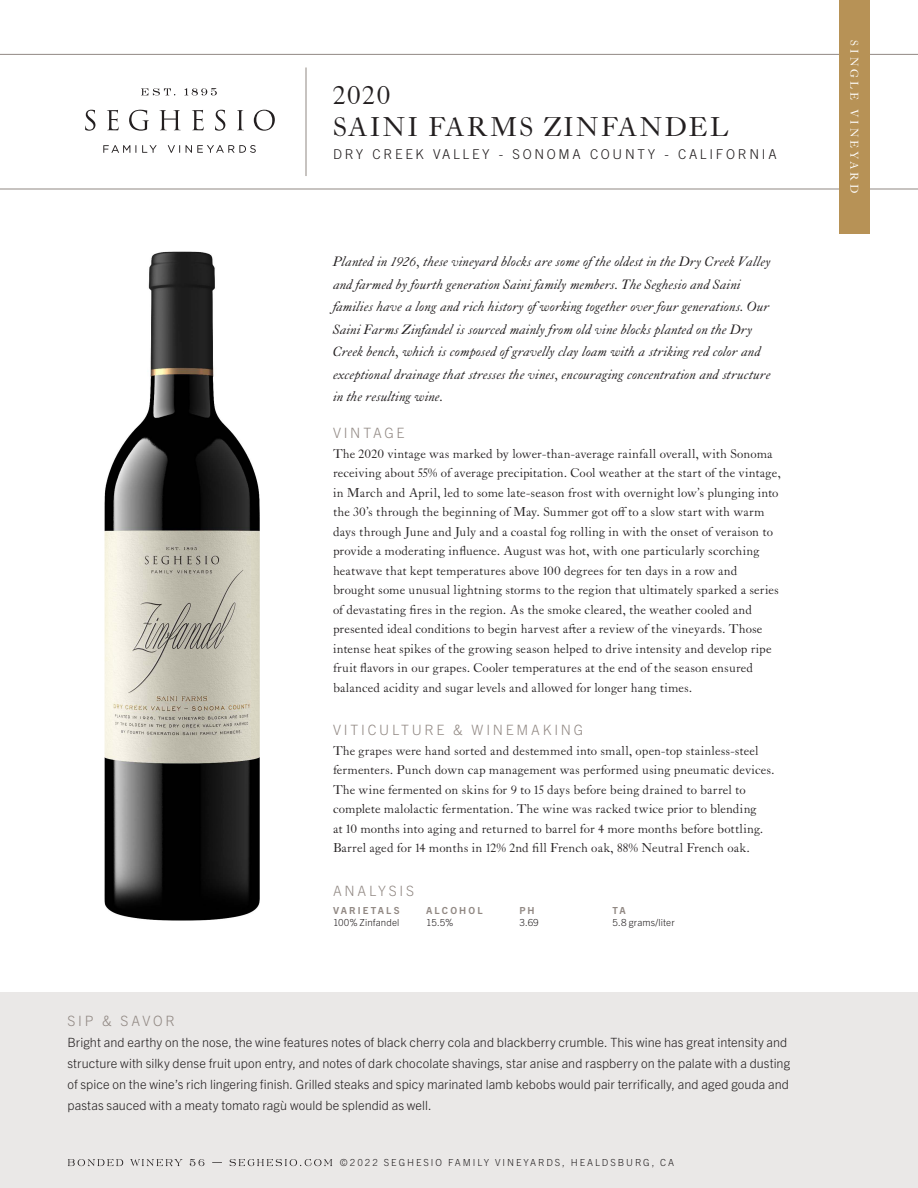
<style>
.page{position:relative;width:918px;height:1188px;background:#fff}
.page>*{position:absolute;margin:0;border:0;box-sizing:border-box;transform-origin:0 0}
.vintage_varietal{font:27px "LTC Caslon Pro";letter-spacing:.07em;color:#231f20}
.Subhead{font:300 14.25px "Trade Gothic Next LT Pro";letter-spacing:.195em;color:#918883}
.Sip_Savor_subhead{font:300 14.25px "Trade Gothic Next LT Pro";letter-spacing:.195em;color:#918883}
.Intro_copy{font:italic 13.5px/22.5px "LTC Caslon Pro";letter-spacing:.005em;color:#231f20}
.AVA{font:300 13.5px "Trade Gothic LT Std";letter-spacing:.2em;color:#231f20}
.Main_Body_copy{font:12.75px/19.5px "LTC Caslon Pro";color:#231f20}
.Sip_Savor{font:300 12.75px/21px "Trade Gothic Next LT Pro";letter-spacing:.005em;color:#231f20}
.t1{font:11.25px "LTC Caslon Pro";letter-spacing:.27em;color:#fff}
.Analysis_-_body{font:300 9.75px "Trade Gothic Next LT Pro";letter-spacing:.2em;color:#231f20}
.Analysis_-_subhead{font:700 9.75px "Trade Gothic Next LT Pro";letter-spacing:.22em;color:#918883}
.Analysis_-_body-2{font:300 9.75px "Trade Gothic Next LT Pro";letter-spacing:.015em;color:#231f20}
.Analysis_-_body-3{font:300 9.75px "Trade Gothic Next LT Pro";letter-spacing:.01em;color:#231f20}
</style>
<div class="page">
<div style="left:0;top:992px;width:918px;height:196px;background:#eae8e7"></div>
<hr style="left:0;top:189px;width:918px;height:1px;background:#918883">
<hr style="left:0;top:54px;width:918px;height:1px;background:#918883">
<hr style="left:306px;top:68px;width:1px;height:108px;background:#918883">
<div style="left:839px;top:0;width:31px;height:234px;background:#b79256"></div>
<svg style="left:103px;top:145px;width:33px;height:8px"></svg>
<svg style="left:142px;top:145px;width:15px;height:8px"></svg>
<svg style="left:168px;top:145px;width:12px;height:8px"></svg>
<svg style="left:186px;top:145px;width:70px;height:8px"></svg>
<svg style="left:85px;top:110px;width:10px;height:21px"></svg>
<svg style="left:107px;top:110px;width:12px;height:20px"></svg>
<svg style="left:129px;top:110px;width:20px;height:21px"></svg>
<svg style="left:160px;top:110px;width:21px;height:20px"></svg>
<svg style="left:192px;top:110px;width:12px;height:20px"></svg>
<svg style="left:215px;top:110px;width:10px;height:21px"></svg>
<svg style="left:237px;top:110px;width:7px;height:20px"></svg>
<svg style="left:254px;top:110px;width:21px;height:21px"></svg>
<svg style="left:184px;top:88px;width:33px;height:8px"></svg>
<svg style="left:141px;top:88px;width:34px;height:8px"></svg>
<svg style="left:68px;top:1159px;width:264px;height:7px"></svg>
<img style="left:105px;top:252px;width:155px;height:669px">
<p class="vintage_varietal" style="left:333px;top:81px;width:59px">2020</p>
<p class="vintage_varietal" style="left:333px;top:113px;width:397px">SAINI FARMS ZINFANDEL</p>
<p class="AVA" style="left:333px;top:146px;width:445px">DRY CREEK VALLEY - SONOMA COUNTY - CALIFORNIA</p>
<p class="Intro_copy" style="left:333px;top:251px;width:439px">Planted in 1926, these vineyard blocks are some ofthe oldest in the Dry Creek Valley and farmed by fourth generation Saini family members. The Seghesio and Saini families have a long and rich history ofworking together over four generations. Our Saini Farms Zinfandel is sourced mainly from old vine blocks planted on the Dry Creek bench, which is composed ofgravelly clay loam with a striking red color and exceptional drainage that stresses the vines, encouraging concentration and structure in the resulting wine.</p>
<p class="Subhead" style="left:333px;top:423px;width:73px">VINTAGE</p>
<p class="Main_Body_copy" style="left:333px;top:444px;width:449px">The 2020 vintage was marked by lower-than-average rainfall overall, with Sonoma receiving about 55% of average precipitation. Cool weather at the start of the vintage, in March and April, led to some late-season frost with overnight low’s plunging into the 30’s through the beginning of May. Summer got off to a slow start with warm days through June and July and a coastal fog rolling in with the onset of veraison to provide a moderating influence. August was hot, with one particularly scorching heatwave that kept temperatures above 100 degrees for ten days in a row and brought some unusual lightning storms to the region that ultimately sparked a series of devastating fires in the region. As the smoke cleared, the weather cooled and presented ideal conditions to begin harvest after a review of the vineyards. Those intense heat spikes of the growing season helped to drive intensity and develop ripe fruit flavors in our grapes. Cooler temperatures at the end of the season ensured balanced acidity and sugar levels and allowed for longer hang times.</p>
<p class="Subhead" style="left:333px;top:720px;width:252px">VITICULTURE &amp; WINEMAKING</p>
<p class="Main_Body_copy" style="left:333px;top:741px;width:443px">The grapes were hand sorted and destemmed into small, open-top stainless-steel fermenters. Punch down cap management was performed using pneumatic devices.<br>The wine fermented on skins for 9 to 15 days before being drained to barrel to complete malolactic fermentation. The wine was racked twice prior to blending<br>at 10 months into aging and returned to barrel for 4 more months before bottling.<br>Barrel aged for 14 months in 12% 2nd fill French oak, 88% Neutral French oak.</p>
<p class="Subhead" style="left:333px;top:880px;width:83px">ANALYSIS</p>
<p class="Analysis_-_subhead" style="left:333px;top:904px;width:68px">VARIETALS</p>
<p class="Analysis_-_body-3" style="left:333px;top:916px;width:68px">100% Zinfandel</p>
<p class="Analysis_-_subhead" style="left:426px;top:904px;width:58px">ALCOHOL</p>
<p class="Analysis_-_body" style="left:426px;top:916px;width:29px">15.5%</p>
<p class="Analysis_-_subhead" style="left:519px;top:904px;width:17px">PH</p>
<p class="Analysis_-_body" style="left:519px;top:916px;width:21px">3.69</p>
<p class="Analysis_-_subhead" style="left:613px;top:904px;width:15px">TA</p>
<p class="Analysis_-_body-2" style="left:613px;top:916px;width:64px">5.8 grams/liter</p>
<p class="Sip_Savor_subhead" style="left:68px;top:1011px;width:109px">SIP &amp; SAVOR</p>
<p class="Sip_Savor" style="left:68px;top:1031px;width:724px">Bright and earthy on the nose, the wine features notes of black cherry cola and blackberry crumble. This wine has great intensity and structure with silky dense fruit upon entry, and notes of dark chocolate shavings, star anise and raspberry on the palate with a dusting of spice on the wine’s rich lingering finish. Grilled steaks and spicy marinated lamb kebobs would pair terrifically, and aged gouda and pastas sauced with a meaty tomato ragù would be splendid as well.</p>
<p class="Analysis_-_body" style="left:340px;top:1156px;width:336px">©2022 SEGHESIO FAMILY VINEYARDS, HEALDSBURG, CA</p>
<p class="t1" style="left:860px;top:40px;width:155px;rotate:90deg">SINGLE VINEYARD</p>
</div>
